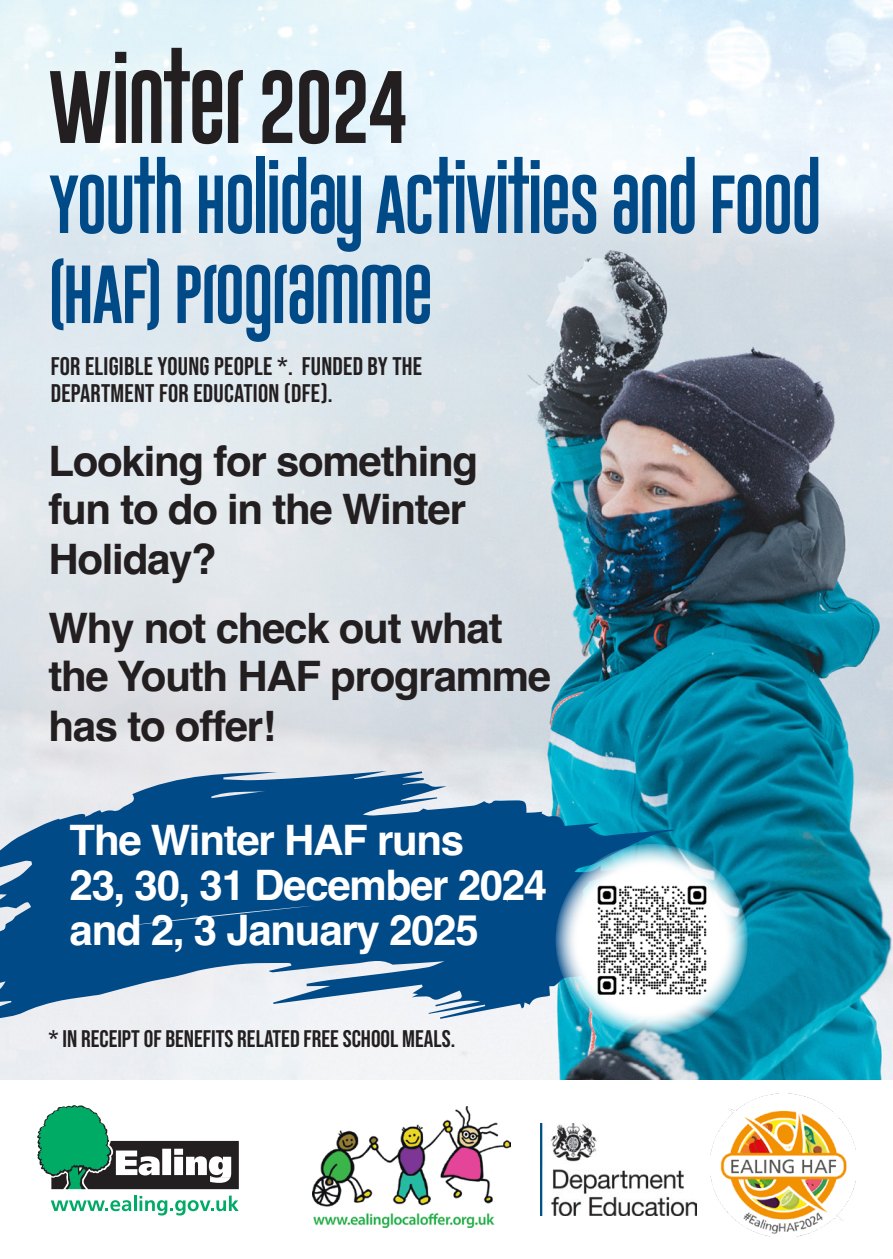
<style>
.page{position:relative;width:893px;height:1259px;background:#fff}
.page>*{position:absolute;margin:0;border:0;box-sizing:border-box;transform-origin:0 0}
.t1{font:75px "Gobold Uplow";letter-spacing:-.03em;color:#231f20}
.t2{font:60px/90px "Gobold Uplow";letter-spacing:-.03em;color:#014a88}
.t3{font:700 42px/49.2px "Helvetica";letter-spacing:-.03em;color:#231f20}
.t4{font:700 42px "Helvetica";letter-spacing:-.03em;color:#fff}
.t5{font:25.5px "Bebas Neue";letter-spacing:.01em;color:#231f20}
.t6{font:24px "Bebas Neue";color:#231f20}
</style>
<div class="page">
<img style="left:0;top:0;width:893px;height:1080px">
<svg style="left:0;top:771px;width:674px;height:248px;background:#3471a1"></svg>
<svg style="left:37px;top:1105px;width:202px;height:84px"></svg>
<svg style="left:51px;top:1200px;width:80px;height:11px"></svg>
<hr style="left:134px;top:1195px;width:3px;height:16px;background:#00ab66">
<svg style="left:140px;top:1195px;width:99px;height:20px"></svg>
<img style="left:710px;top:1093px;width:146px;height:144px">
<img style="left:540px;top:1123px;width:157px;height:92px">
<svg style="left:555px;top:844px;width:193px;height:192px"></svg>
<img style="left:592px;top:883px;width:119px;height:118px">
<img style="left:312px;top:1106px;width:199px;height:121px">
<p class="t1" style="left:48px;top:48px;width:360px">WINTER 2024</p>
<p class="t2" style="left:48px;top:159px;width:775px">YOUTH HOLIDAY ACTIVITIES AND FOOD (HAF) PROGRAMME</p>
<p class="t5" style="left:51px;top:352px;width:373px">FOR ELIGIBLE YOUNG PEOPLE *. FUNDED BY THE</p>
<p class="t5" style="left:51px;top:379px;width:284px">DEPARTMENT FOR EDUCATION (DFE).</p>
<p class="t3" style="left:48px;top:441px;width:431px">Looking for something fun to do in the Winter<br>Holiday?</p>
<p class="t3" style="left:48px;top:608px;width:504px">Why not check out what the Youth HAF programme has to offer!</p>
<p class="t4" style="left:70px;top:814px;width:396px">The Winter HAF runs</p>
<p class="t4" style="left:70px;top:859px;width:479px">23, 30, 31 December 2024</p>
<p class="t4" style="left:70px;top:904px;width:411px">and 2, 3 January 2025</p>
<p class="t6" style="left:48px;top:1025px;width:408px">* IN RECEIPT OF BENEFITS RELATED FREE SCHOOL MEALS.</p>
</div>
